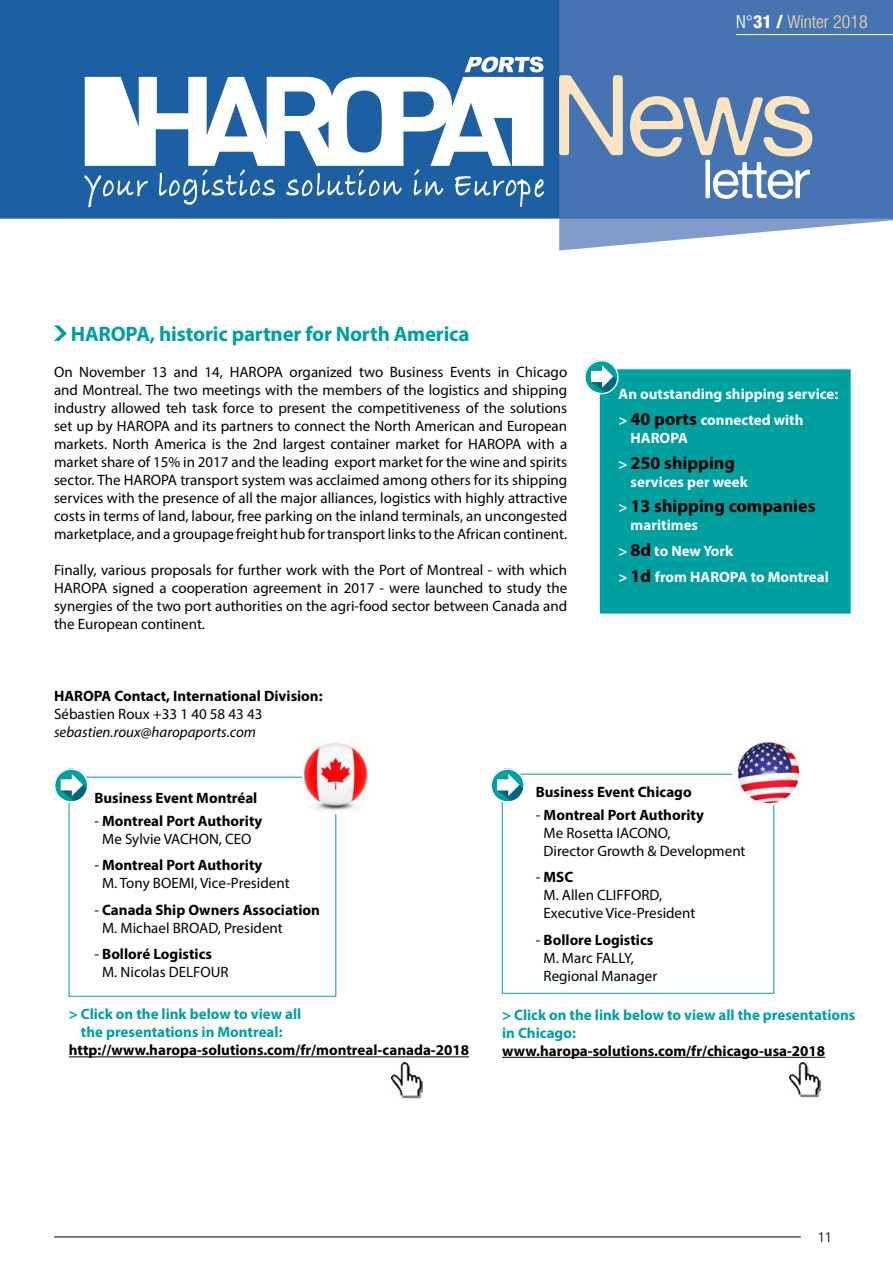
<style>
.page{position:relative;width:893px;height:1263px;background:#fff}
.page>*{position:absolute;margin:0;border:0;box-sizing:border-box;transform-origin:0 0}
.t1{font:54px "Alte Haas Grotesk";letter-spacing:-.05em;color:#fff}
.t2{font:700 21px "Myriad Pro";letter-spacing:-.01em;color:#009fa0}
.t3{font:700 18px "Myriad Pro";color:#000}
.t4{font:300 condensed 18px "Helvetica Neue";color:#f9daa5}
.t5{font:15px/18px "Myriad Pro";color:#000}
.t6{font:700 15px/18px "Myriad Pro";color:#000;text-align:center}
.t7{font:700 15px/25.8px "Myriad Pro";color:#fff}
.t8{font:700 15px/18px "Myriad Pro";color:#009fa0;text-align:center}
.t9{font:italic 15px "Myriad Pro";color:#000}
.t10{font:13.5px "DIN";color:#000}
.s1{color:#fff}
.s2{font-weight:800;color:#fff}
.s3{font-size:18px;color:#000}
.s4{font-size:15px;color:#fff}
.s5{font-weight:400}
.s6{font-weight:700}
</style>
<div class="page">
<div style="left:0;top:0;width:559px;height:219px;background:#1c60a3"></div>
<svg style="left:559px;top:0;width:334px;height:251px;background:#557eb7"></svg>
<svg style="left:84px;top:57px;width:460px;height:150px"></svg>
<hr style="left:736px;top:34px;width:157px;height:1px;background:#fff">
<hr style="left:54px;top:1237px;width:747px;height:1px;background:#000">
<div style="left:599px;top:369px;width:252px;height:245px;background:#009fa0"></div>
<svg style="left:54px;top:325px;width:13px;height:16px"></svg>
<img style="left:789px;top:1062px;width:31px;height:35px">
<img style="left:392px;top:1063px;width:30px;height:35px">
<hr style="left:69px;top:1056px;width:400px;height:1px;background:#000">
<svg style="left:55px;top:768px;width:33px;height:33px"></svg>
<svg style="left:61px;top:774px;width:26px;height:27px"></svg>
<div style="left:54px;top:768px;width:34px;height:35px;border:1px solid #fff;border-radius:50%"></div>
<svg style="left:491px;top:768px;width:33px;height:33px"></svg>
<svg style="left:497px;top:774px;width:26px;height:27px"></svg>
<div style="left:490px;top:768px;width:35px;height:35px;border:1px solid #fff;border-radius:50%"></div>
<svg style="left:585px;top:360px;width:33px;height:33px"></svg>
<svg style="left:591px;top:365px;width:26px;height:28px"></svg>
<div style="left:584px;top:360px;width:35px;height:34px;border:1px solid #fff;border-radius:50%"></div>
<hr style="left:502px;top:1057px;width:323px;height:1px;background:#000">
<img style="left:733px;top:741px;width:72px;height:63px">
<img style="left:303px;top:741px;width:65px;height:72px">
<p class="t4" style="left:736px;top:12px;width:133px"><span class="s1">N°</span><span class="s2">31 /</span> Winter 2018</p>
<h1 class="t1" style="left:550px;top:147px;width:267px"><sup>News</sup>letter</h1>
<h2 class="t2" style="left:71px;top:320px;width:400px">HAROPA, historic partner for North America</h2>
<p class="t5" style="left:54px;top:363px;width:515px;text-align:justify">On November 13 and 14, HAROPA organized two Business Events in Chicago and Montreal. The two meetings with the members of the logistics and shipping industry allowed teh task force to present the competitiveness of the solutions set up by HAROPA and its partners to connect the North American and European markets. North America is the 2nd largest container market for HAROPA with a market share of 15% in 2017 and the leading export market for the wine and spirits sector. The HAROPA transport system was acclaimed among others for its shipping services with the presence of all the major alliances, logistics with highly attractive costs in terms of land, labour, free parking on the inland terminals, an uncongested marketplace, and a groupage freight hub for transport links to the African continent.</p>
<p class="t5" style="left:54px;top:561px;width:515px;text-align:justify">Finally, various proposals for further work with the Port of Montreal - with which HAROPA signed a cooperation agreement in 2017 - were launched to study the synergies of the two port authorities on the agri-food sector between Canada and the European continent.</p>
<p class="t6" style="left:54px;top:686px;width:270px">HAROPA Contact, International Division:</p>
<p class="t5" style="left:54px;top:705px;width:210px">Sébastien Roux +33 1 40 58 43 43</p>
<p class="t9" style="left:54px;top:723px;width:203px">sebastien.roux@haropaports.com</p>
<p class="t7" style="left:619px;top:380px;width:221px">An outstanding shipping service: &gt; <span class="s3">40 ports</span> connected with</p>
<p class="t7" style="left:631px;top:424px;width:59px">HAROPA</p>
<p class="t3" style="left:619px;top:451px;width:118px"><span class="s4">&gt;</span> 250 shipping</p>
<p class="t7" style="left:631px;top:468px;width:119px">services per week</p>
<p class="t3" style="left:619px;top:495px;width:198px"><span class="s4">&gt;</span> 13 shipping companies</p>
<p class="t7" style="left:619px;top:512px;width:212px;text-indent:12px">maritimes<br>&gt; <span class="s3">8d</span> to New York<br>&gt; <span class="s3">1d</span> from HAROPA to Montreal</p>
<p class="t6" style="left:94px;top:789px;width:165px">Business Event Montréal</p>
<p class="t6" style="left:94px;top:811px;width:170px"><span class="s5">-</span> Montreal Port Authority<br><span class="s5">Me Sylvie VACHON, CEO</span></p>
<p class="t5" style="left:102px;top:856px;width:189px;text-indent:-8px">- <span class="s6">Montreal Port Authority<br></span>M. Tony BOEMI, Vice-President</p>
<p class="t6" style="left:102px;top:900px;width:219px;text-align:left;text-indent:-8px"><span class="s5">-</span> Canada Ship Owners Association<br><span class="s5">M. Michael BROAD, President</span></p>
<p class="t5" style="left:102px;top:945px;width:128px;text-indent:-8px">- <span class="s6">Bolloré Logistics<br></span>M. Nicolas DELFOUR</p>
<p class="t8" style="left:69px;top:1005px;width:234px">&gt; Click on the link below to view all the presentations in Montreal:</p>
<p class="t6" style="left:69px;top:1041px;width:402px">http://www.haropa-solutions.com/fr/montreal-canada-2018</p>
<p class="t6" style="left:536px;top:783px;width:157px">Business Event Chicago</p>
<p class="t5" style="left:544px;top:805px;width:203px;text-indent:-8px">- <span class="s6">Montreal Port Authority<br></span>Me Rosetta IACONO,<br>Director Growth &amp; Development</p>
<p class="t5" style="left:544px;top:868px;width:153px;text-indent:-8px">- <span class="s6">MSC<br></span>M. Allen CLIFFORD,<br>Executive Vice-President</p>
<p class="t5" style="left:544px;top:930px;width:115px;text-indent:-8px">- <span class="s6">Bollore Logistics<br></span>M. Marc FALLY,<br>Regional Manager</p>
<p class="t8" style="left:502px;top:1005px;width:355px;text-align:left">&gt; Click on the link below to view all the presentations in Chicago:</p>
<p class="t6" style="left:502px;top:1041px;width:325px">www.haropa-solutions.com/fr/chicago-usa-2018</p>
<p class="t10" style="left:818px;top:1229px;width:16px">11</p>
</div>
